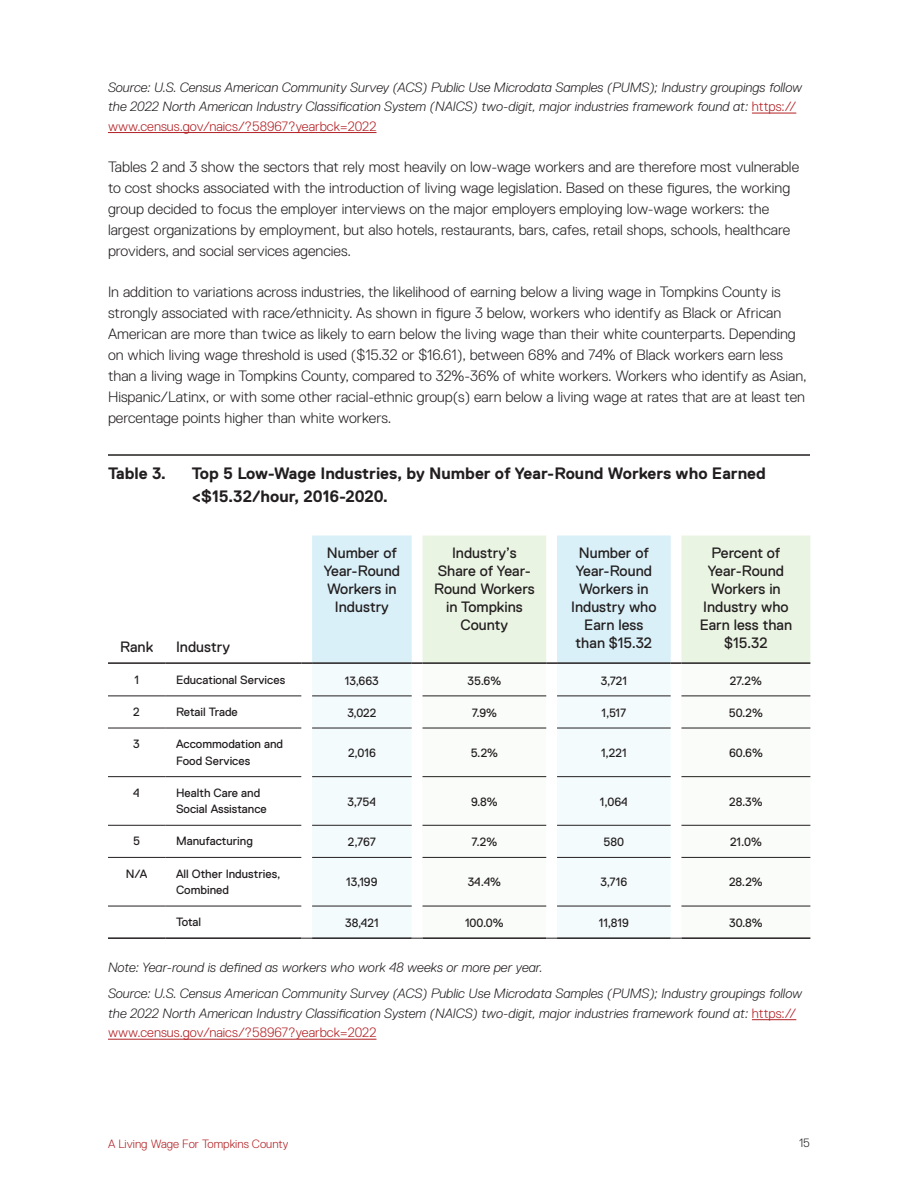
<style>
.page{position:relative;width:918px;height:1188px;background:#fff}
.page>*{position:absolute;margin:0;border:0;box-sizing:border-box;transform-origin:0 0}
.Figure_title{font:700 16.5px/22.5px "Replica Std";color:#231f20}
.Replica_Paragraph{font:300 15px/21px "Replica Std";color:#231f20}
.Replica_Table{font:15px/18px "Replica Std";color:#231f20;text-align:center}
.Note_and_Source{font:italic 300 13.5px/19.5px "Replica Std";color:#231f20}
.Replica_Table-2{font:12px/16.5px "Replica Std";color:#231f20}
.t1{font:300 12px "Replica Std";color:#b21f23}
.t2{font:300 12px "Replica Std";color:#231f20}
.s1{font-style:normal;color:#b21f23}
</style>
<div class="page">
<hr style="left:752px;top:113px;width:44px;height:1px;background:#b21f23">
<hr style="left:108px;top:132px;width:269px;height:1px;background:#b21f23">
<hr style="left:752px;top:1019px;width:44px;height:1px;background:#b21f23">
<hr style="left:108px;top:1039px;width:269px;height:1px;background:#b21f23">
<svg style="left:312px;top:536px;width:111px;height:126px;background:#dcf1f8"></svg>
<svg style="left:423px;top:536px;width:387px;height:126px;background:#e6f3ea"></svg>
<svg style="left:312px;top:664px;width:111px;height:274px;fill:#f4fbfd"></svg>
<svg style="left:423px;top:664px;width:387px;height:274px"></svg>
<hr style="left:108px;top:696px;width:57px;height:1px;background:#231f20">
<hr style="left:165px;top:696px;width:136px;height:1px;background:#231f20">
<hr style="left:312px;top:696px;width:100px;height:1px;background:#231f20">
<hr style="left:423px;top:696px;width:123px;height:1px;background:#231f20">
<hr style="left:557px;top:696px;width:114px;height:1px;background:#231f20">
<hr style="left:681px;top:696px;width:129px;height:1px;background:#231f20">
<hr style="left:108px;top:728px;width:57px;height:1px;background:#231f20">
<hr style="left:165px;top:728px;width:136px;height:1px;background:#231f20">
<hr style="left:312px;top:728px;width:100px;height:1px;background:#231f20">
<hr style="left:423px;top:728px;width:123px;height:1px;background:#231f20">
<hr style="left:557px;top:728px;width:114px;height:1px;background:#231f20">
<hr style="left:681px;top:728px;width:129px;height:1px;background:#231f20">
<hr style="left:108px;top:776px;width:57px;height:1px;background:#231f20">
<hr style="left:165px;top:776px;width:136px;height:1px;background:#231f20">
<hr style="left:312px;top:776px;width:100px;height:1px;background:#231f20">
<hr style="left:423px;top:776px;width:123px;height:1px;background:#231f20">
<hr style="left:557px;top:776px;width:114px;height:1px;background:#231f20">
<hr style="left:681px;top:776px;width:129px;height:1px;background:#231f20">
<hr style="left:108px;top:825px;width:57px;height:1px;background:#231f20">
<hr style="left:165px;top:825px;width:136px;height:1px;background:#231f20">
<hr style="left:312px;top:825px;width:100px;height:1px;background:#231f20">
<hr style="left:423px;top:825px;width:123px;height:1px;background:#231f20">
<hr style="left:557px;top:825px;width:114px;height:1px;background:#231f20">
<hr style="left:681px;top:825px;width:129px;height:1px;background:#231f20">
<hr style="left:108px;top:857px;width:57px;height:1px;background:#231f20">
<hr style="left:165px;top:857px;width:136px;height:1px;background:#231f20">
<hr style="left:312px;top:857px;width:100px;height:1px;background:#231f20">
<hr style="left:423px;top:857px;width:123px;height:1px;background:#231f20">
<hr style="left:557px;top:857px;width:114px;height:1px;background:#231f20">
<hr style="left:681px;top:857px;width:129px;height:1px;background:#231f20">
<hr style="left:108px;top:906px;width:57px;height:1px;background:#231f20">
<hr style="left:165px;top:906px;width:136px;height:1px;background:#231f20">
<hr style="left:312px;top:906px;width:100px;height:1px;background:#231f20">
<hr style="left:423px;top:906px;width:123px;height:1px;background:#231f20">
<hr style="left:557px;top:906px;width:114px;height:1px;background:#231f20">
<hr style="left:681px;top:906px;width:129px;height:1px;background:#231f20">
<hr style="left:108px;top:937px;width:57px;height:2px;background:#231f20">
<hr style="left:165px;top:937px;width:136px;height:2px;background:#231f20">
<hr style="left:312px;top:937px;width:100px;height:2px;background:#231f20">
<hr style="left:423px;top:937px;width:123px;height:2px;background:#231f20">
<hr style="left:557px;top:937px;width:114px;height:2px;background:#231f20">
<hr style="left:681px;top:937px;width:129px;height:2px;background:#231f20">
<hr style="left:108px;top:662px;width:57px;height:2px;background:#231f20">
<hr style="left:165px;top:662px;width:136px;height:2px;background:#231f20">
<svg style="left:301px;top:662px;width:11px;height:2px"></svg>
<hr style="left:312px;top:662px;width:100px;height:2px;background:#231f20">
<svg style="left:412px;top:662px;width:11px;height:2px"></svg>
<hr style="left:423px;top:662px;width:123px;height:2px;background:#231f20">
<svg style="left:546px;top:662px;width:11px;height:2px"></svg>
<hr style="left:557px;top:662px;width:114px;height:2px;background:#231f20">
<svg style="left:671px;top:662px;width:10px;height:2px"></svg>
<hr style="left:681px;top:662px;width:129px;height:2px;background:#231f20">
<hr style="left:108px;top:454px;width:702px;height:2px;background:#231f20">
<p class="Note_and_Source" style="left:108px;top:77px;width:696px">Source: U.S. Census American Community Survey (ACS) Public Use Microdata Samples (PUMS); Industry groupings follow the 2022 North American Industry Classification System (NAICS) two-digit, major industries framework found at: <span class="s1">https:// www.census.gov/naics/?58967?yearbck=2022</span></p>
<p class="Replica_Paragraph" style="left:108px;top:156px;width:693px">Tables 2 and 3 show the sectors that rely most heavily on low-wage workers and are therefore most vulnerable to cost shocks associated with the introduction of living wage legislation. Based on these figures, the working group decided to focus the employer interviews on the major employers employing low-wage workers: the largest organizations by employment, but also hotels, restaurants, bars, cafes, retail shops, schools, healthcare providers, and social services agencies.</p>
<p class="Replica_Paragraph" style="left:108px;top:281px;width:700px">In addition to variations across industries, the likelihood of earning below a living wage in Tompkins County is strongly associated with race/ethnicity. As shown in figure 3 below, workers who identify as Black or African American are more than twice as likely to earn below the living wage than their white counterparts. Depending on which living wage threshold is used ($15.32 or $16.61), between 68% and 74% of Black workers earn less than a living wage in Tompkins County, compared to 32%-36% of white workers. Workers who identify as Asian, Hispanic/Latinx, or with some other racial-ethnic group(s) earn below a living wage at rates that are at least ten percentage points higher than white workers.</p>
<p class="Figure_title" style="left:108px;top:462px;width:60px">Table 3.</p>
<p class="Figure_title" style="left:192px;top:462px;width:576px">Top 5 Low-Wage Industries, by Number of Year-Round Workers who Earned &lt;$15.32/hour, 2016-2020.</p>
<p class="Replica_Table" style="left:120px;top:638px;width:35px">Rank</p>
<p class="Replica_Table" style="left:176px;top:638px;width:55px">Industry</p>
<p class="Replica_Table" style="left:324px;top:544px;width:78px">Number of<br>Year-Round<br>Workers in<br>Industry</p>
<p class="Replica_Table" style="left:434px;top:544px;width:102px">Industry’s<br>Share of Year-<br>Round Workers in Tompkins<br>County</p>
<p class="Replica_Table" style="left:571px;top:544px;width:87px">Number of<br>Year-Round<br>Workers in<br>Industry who<br>Earn less than $15.32</p>
<p class="Replica_Table" style="left:700px;top:544px;width:94px">Percent of<br>Year-Round<br>Workers in<br>Industry who<br>Earn less than $15.32</p>
<p class="Replica_Table-2" style="left:134px;top:672px;width:6px">1</p>
<p class="Replica_Table-2" style="left:176px;top:672px;width:111px">Educational Services</p>
<p class="Replica_Table-2" style="left:345px;top:672px;width:35px">13,663</p>
<p class="Replica_Table-2" style="left:468px;top:672px;width:35px">35.6%</p>
<p class="Replica_Table-2" style="left:601px;top:672px;width:28px">3,721</p>
<p class="Replica_Table-2" style="left:730px;top:672px;width:34px">27.2%</p>
<p class="Replica_Table-2" style="left:133px;top:704px;width:8px">2</p>
<p class="Replica_Table-2" style="left:176px;top:704px;width:63px">Retail Trade</p>
<p class="Replica_Table-2" style="left:347px;top:704px;width:31px">3,022</p>
<p class="Replica_Table-2" style="left:472px;top:704px;width:27px">7.9%</p>
<p class="Replica_Table-2" style="left:601px;top:704px;width:26px">1,517</p>
<p class="Replica_Table-2" style="left:729px;top:704px;width:36px">50.2%</p>
<p class="Replica_Table-2" style="left:133px;top:736px;width:8px">3</p>
<p class="Replica_Table-2" style="left:176px;top:736px;width:109px">Accommodation and<br>Food Services</p>
<p class="Replica_Table-2" style="left:348px;top:745px;width:29px">2,016</p>
<p class="Replica_Table-2" style="left:471px;top:745px;width:29px">5.2%</p>
<p class="Replica_Table-2" style="left:601px;top:745px;width:27px">1,221</p>
<p class="Replica_Table-2" style="left:729px;top:745px;width:35px">60.6%</p>
<p class="Replica_Table-2" style="left:133px;top:784px;width:8px">4</p>
<p class="Replica_Table-2" style="left:176px;top:784px;width:92px">Health Care and<br>Social Assistance</p>
<p class="Replica_Table-2" style="left:348px;top:793px;width:30px">3,754</p>
<p class="Replica_Table-2" style="left:471px;top:793px;width:28px">9.8%</p>
<p class="Replica_Table-2" style="left:600px;top:793px;width:29px">1,064</p>
<p class="Replica_Table-2" style="left:729px;top:793px;width:35px">28.3%</p>
<p class="Replica_Table-2" style="left:133px;top:833px;width:8px">5</p>
<p class="Replica_Table-2" style="left:176px;top:833px;width:78px">Manufacturing</p>
<p class="Replica_Table-2" style="left:348px;top:834px;width:29px">2,767</p>
<p class="Replica_Table-2" style="left:472px;top:834px;width:27px">7.2%</p>
<p class="Replica_Table-2" style="left:604px;top:834px;width:22px">580</p>
<p class="Replica_Table-2" style="left:730px;top:834px;width:33px">21.0%</p>
<p class="Replica_Table-2" style="left:126px;top:865px;width:23px">N/A</p>
<p class="Replica_Table-2" style="left:176px;top:865px;width:106px">All Other Industries,<br>Combined</p>
<p class="Replica_Table-2" style="left:346px;top:874px;width:33px">13,199</p>
<p class="Replica_Table-2" style="left:468px;top:874px;width:35px">34.4%</p>
<p class="Replica_Table-2" style="left:601px;top:874px;width:28px">3,716</p>
<p class="Replica_Table-2" style="left:729px;top:874px;width:35px">28.2%</p>
<p class="Replica_Table-2" style="left:176px;top:914px;width:27px">Total</p>
<p class="Replica_Table-2" style="left:345px;top:914px;width:35px">38,421</p>
<p class="Replica_Table-2" style="left:465px;top:914px;width:40px">100.0%</p>
<p class="Replica_Table-2" style="left:599px;top:914px;width:32px">11,819</p>
<p class="Replica_Table-2" style="left:729px;top:914px;width:35px">30.8%</p>
<p class="Note_and_Source" style="left:108px;top:958px;width:436px">Note: Year-round is defined as workers who work 48 weeks or more per year.</p>
<p class="Note_and_Source" style="left:108px;top:984px;width:696px">Source: U.S. Census American Community Survey (ACS) Public Use Microdata Samples (PUMS); Industry groupings follow the 2022 North American Industry Classification System (NAICS) two-digit, major industries framework found at: <span class="s1">https:// www.census.gov/naics/?58967?yearbck=2022</span></p>
<p class="t1" style="left:108px;top:1137px;width:182px">A Living Wage For Tompkins County</p>
<p class="t2" style="left:799px;top:1137px;width:12px">15</p>
</div>
